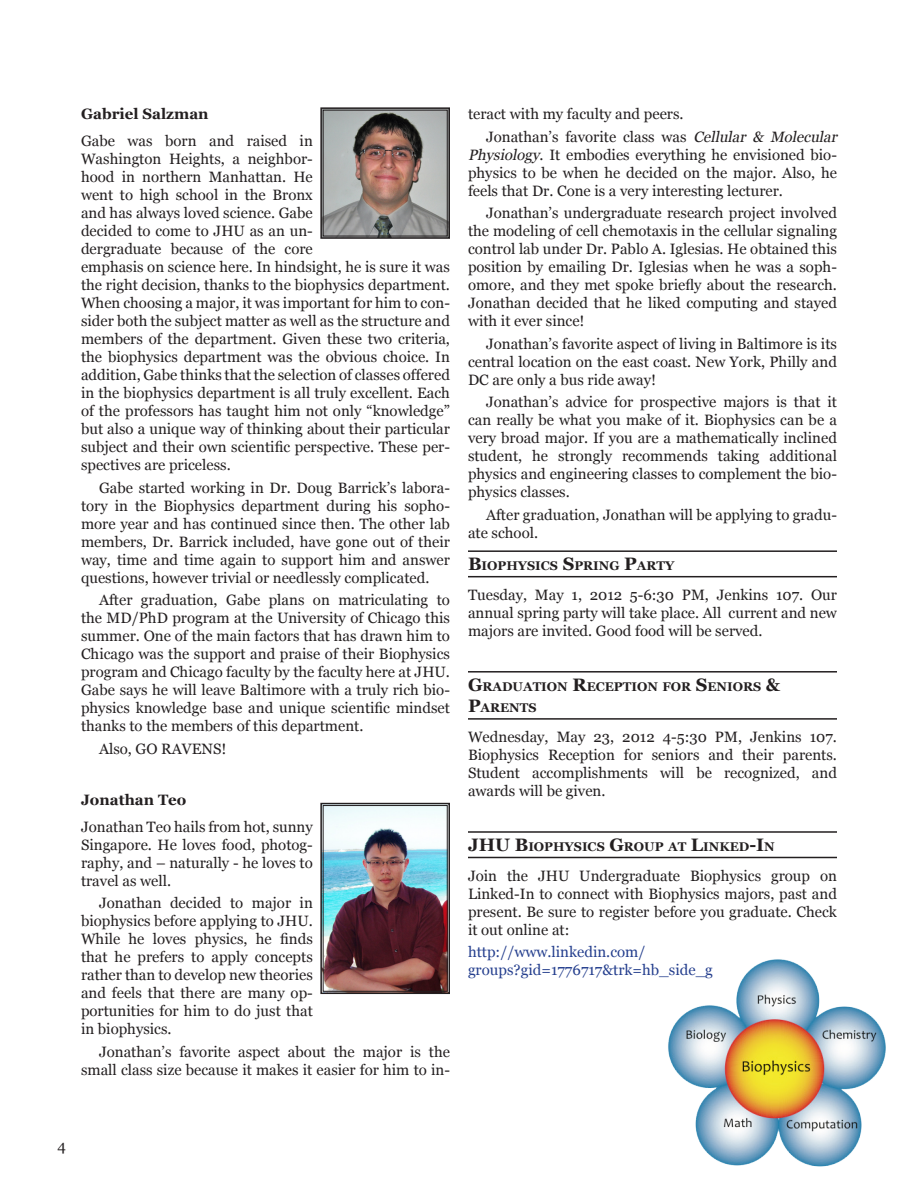
<style>
.page{position:relative;width:918px;height:1188px;background:#fff}
.page>*{position:absolute;margin:0;border:0;box-sizing:border-box;transform-origin:0 0}
.Body_Text{font:15px/18px "Georgia";color:#231f20;text-align:justify}
.Body_FirstParagraph{font:15px/18px "Georgia";color:#231f20;text-align:justify}
.Body_Link{font:15px/18px "Georgia";color:#253f8e}
.Heading_02{font:700 15px "Georgia";color:#231f20}
.P_SectionTitles{font:700 12.6px/21.6px "Georgia";color:#231f20}
.s1{font-style:italic}
.s2{font-size:18px}
</style>
<div class="page">
<img style="left:668px;top:959px;width:218px;height:208px">
<hr style="left:468px;top:550px;width:369px;height:2px;background:#231f20">
<hr style="left:468px;top:576px;width:369px;height:1px;background:#231f20">
<hr style="left:468px;top:671px;width:369px;height:2px;background:#231f20">
<hr style="left:468px;top:718px;width:369px;height:2px;background:#231f20">
<hr style="left:468px;top:831px;width:369px;height:2px;background:#231f20">
<hr style="left:468px;top:857px;width:369px;height:1px;background:#231f20">
<img style="left:320px;top:802px;width:130px;height:193px">
<div style="left:323px;top:805px;width:125px;height:187px;border:1px solid #231f20"></div>
<svg style="left:320px;top:107px;width:130px;height:132px;background:#958b87"></svg>
<div style="left:323px;top:110px;width:125px;height:126px;border:1px solid #231f20"></div>
<p class="Heading_02" style="left:81px;top:105px;width:129px">Gabriel Salzman</p>
<p class="Body_FirstParagraph" style="left:81px;top:132px;width:371px;text-align:left">Gabe was born and raised in<br>Washington Heights, a neighbor-<br>hood in northern Manhattan. He<br>went to high school in the Bronx<br>and has always loved science. Gabe<br>decided to come to JHU as an un-<br>dergraduate because of the core<br>emphasis on science here. In hindsight, he is sure it was the right decision, thanks to the biophysics department.<br>When choosing a major, it was important for him to con&shy;sider both the subject matter as well as the structure and members of the department. Given these two criteria, the biophysics department was the obvious choice. In addition, Gabe thinks that the selection of classes offered in the biophysics department is all truly excellent. Each of the professors has taught him not only “knowledge” but also a unique way of thinking about their particular subject and their own scientific perspective. These per&shy;spectives are priceless.</p>
<p class="Body_Text" style="left:81px;top:479px;width:370px;text-indent:18px">Gabe started working in Dr. Doug Barrick’s labora&shy;tory in the Biophysics department during his sopho&shy;more year and has continued since then. The other lab members, Dr. Barrick included, have gone out of their way, time and time again to support him and answer questions, however trivial or needlessly complicated.</p>
<p class="Body_Text" style="left:81px;top:591px;width:370px;text-indent:18px">After graduation, Gabe plans on matriculating to the MD/PhD program at the University of Chicago this summer. One of the main factors that has drawn him to Chicago was the support and praise of their Biophysics program and Chicago faculty by the faculty here at JHU.<br>Gabe says he will leave Baltimore with a truly rich bio&shy;physics knowledge base and unique scientific mindset thanks to the members of this department.</p>
<p class="Body_Text" style="left:99px;top:740px;width:129px">Also, GO RAVENS!</p>
<p class="Heading_02" style="left:81px;top:790px;width:107px">Jonathan Teo</p>
<p class="Body_FirstParagraph" style="left:81px;top:818px;width:233px">Jonathan Teo hails from hot, sunny Singapore. He loves food, photog&shy;raphy, and – naturally - he loves to travel as well.</p>
<p class="Body_Text" style="left:81px;top:894px;width:233px;text-indent:18px">Jonathan decided to major in biophysics before applying to JHU.<br>While he loves physics, he finds that he prefers to apply concepts rather than to develop new theories and feels that there are many op&shy;portunities for him to do just that in biophysics.</p>
<p class="Body_Text" style="left:81px;top:1043px;width:370px;text-align:right">Jonathan’s favorite aspect about the major is the small class size because it makes it easier for him to in-</p>
<p class="Body_Text" style="left:468px;top:105px;width:217px">teract with my faculty and peers.</p>
<p class="Body_Text" style="left:468px;top:128px;width:374px;text-align:left;text-indent:18px">Jonathan’s favorite class was <span class="s1">Cellular &amp; Molecular Physiology</span>. It embodies everything he envisioned bio&shy;physics to be when he decided on the major. Also, he feels that Dr. Cone is a very interesting lecturer.</p>
<p class="Body_Text" style="left:468px;top:204px;width:370px;text-indent:18px">Jonathan’s undergraduate research project involved the modeling of cell chemotaxis in the cellular signaling control lab under Dr. Pablo A. Iglesias. He obtained this position by emailing Dr. Iglesias when he was a soph&shy;omore, and they met spoke briefly about the research.<br>Jonathan decided that he liked computing and stayed with it ever since!</p>
<p class="Body_Text" style="left:468px;top:335px;width:371px;text-indent:18px">Jonathan’s favorite aspect of living in Baltimore is its central location on the east coast. New York, Philly and DC are only a bus ride away!</p>
<p class="Body_Text" style="left:468px;top:393px;width:370px;text-indent:18px">Jonathan’s advice for prospective majors is that it can really be what you make of it. Biophysics can be a very broad major. If you are a mathematically inclined student, he strongly recommends taking additional physics and engineering classes to complement the bio&shy;physics classes.</p>
<p class="Body_Text" style="left:468px;top:506px;width:370px;text-indent:18px">After graduation, Jonathan will be applying to gradu&shy;ate school.</p>
<p class="P_SectionTitles" style="left:468px;top:555px;width:208px"><span class="s2">B</span>IOPHYSICS <span class="s2">S</span>PRING <span class="s2">P</span>ARTY</p>
<p class="Body_FirstParagraph" style="left:468px;top:586px;width:370px">Tuesday, May 1, 2012 5-6:30 PM, Jenkins 107. Our annual spring party will take place. All current and new majors are invited. Good food will be served.</p>
<p class="P_SectionTitles" style="left:468px;top:675px;width:314px"><span class="s2">G</span>RADUATION <span class="s2">R</span>ECEPTION FOR <span class="s2">S</span>ENIORS <span class="s2">&amp;<br>P</span>ARENTS</p>
<p class="Body_FirstParagraph" style="left:468px;top:728px;width:370px">Wednesday, May 23, 2012 4-5:30 PM, Jenkins 107.<br>Biophysics Reception for seniors and their parents.<br>Student accomplishments will be recognized, and awards will be given.</p>
<p class="P_SectionTitles" style="left:468px;top:836px;width:308px"><span class="s2">JHU B</span>IOPHYSICS <span class="s2">G</span>ROUP AT <span class="s2">L</span>INKED<span class="s2">-I</span>N</p>
<p class="Body_FirstParagraph" style="left:468px;top:867px;width:370px">Join the JHU Undergraduate Biophysics group on Linked-In to connect with Biophysics majors, past and present. Be sure to register before you graduate. Check it out online at:</p>
<p class="Body_Link" style="left:468px;top:943px;width:246px">http://www.linkedin.com/ groups?gid=1776717&amp;trk=hb_side_g</p>
<p class="Body_FirstParagraph" style="left:58px;top:1137px;width:10px">4</p>
</div>
